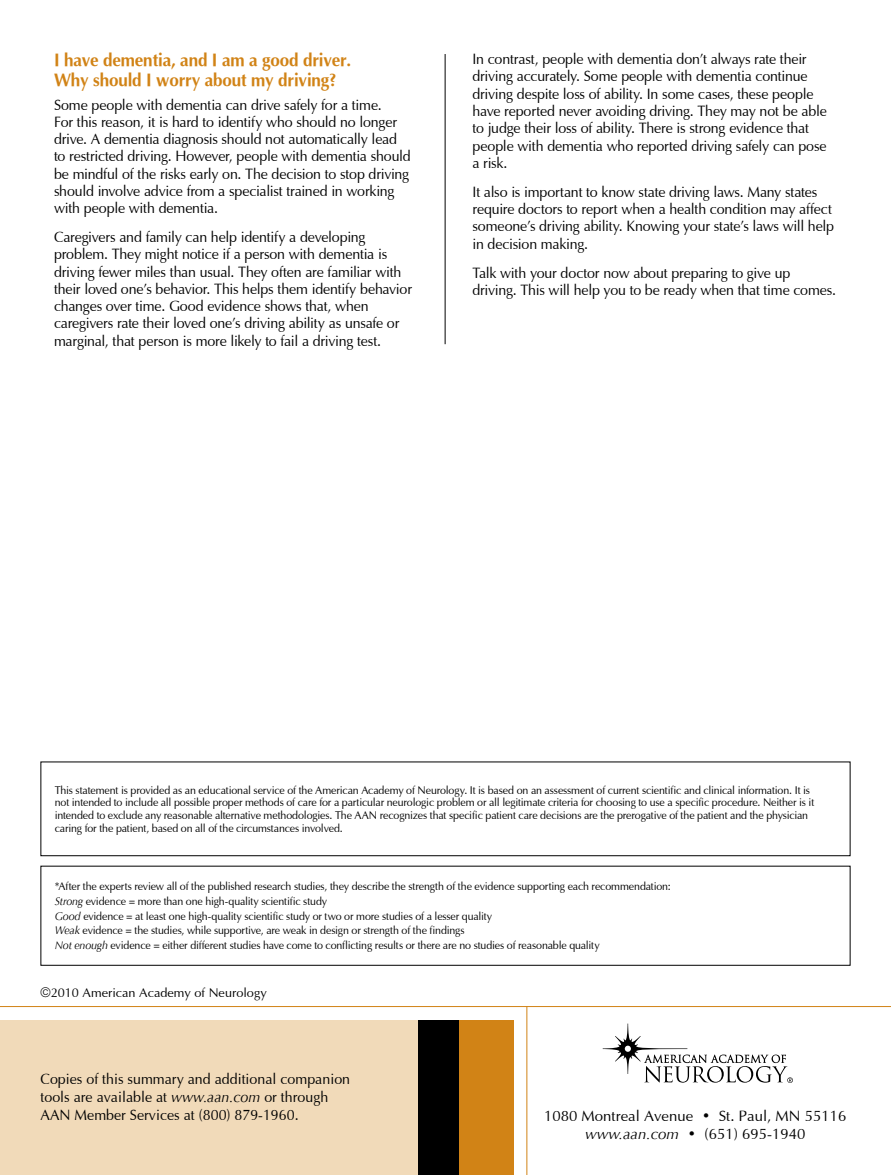
<style>
.page{position:relative;width:891px;height:1175px;background:#fff}
.page>*{position:absolute;margin:0;border:0;box-sizing:border-box;transform-origin:0 0}
.t1{font:700 18px/19.5px "Optimum";letter-spacing:-.01em;color:#d18316;scale:.95 1}
.t2{font:15px/17.2px "Optimum";letter-spacing:-.015em;color:#000;scale:.95 1}
.t3{font:15px/18px "Optimum";letter-spacing:-.015em;color:#000;text-align:center}
.t4{font:12.75px "Optimum";color:#000}
.t5{font:11.25px/14.9px "Optimum";letter-spacing:-.015em;color:#000;scale:.95 1}
.s1{font-family:"Optima";font-style:italic}
.s2{font-family:"Helvetica LT Std";font-weight:300;font-stretch:condensed}
</style>
<div class="page">
<svg style="left:603px;top:1023px;width:190px;height:60px"></svg>
<div style="left:0;top:1019px;width:440px;height:155px;background:#f1dab9"></div>
<div style="left:446px;top:1019px;width:68px;height:155px;background:#d18316"></div>
<div style="left:418px;top:1019px;width:41px;height:155px;background:#000"></div>
<div style="left:40px;top:761px;width:810px;height:95px;border:1px solid #000"></div>
<hr style="left:0;top:1006px;width:891px;height:1px;background:#d18316">
<hr style="left:526px;top:1006px;width:1px;height:168px;background:#d18316">
<hr style="left:445px;top:54px;width:1px;height:290px;background:#000">
<p class="t1" style="left:54px;top:50px;width:315px">I have dementia, and I am a good driver.<br>Why should I worry about my driving?</p>
<p class="t2" style="left:54px;top:96px;width:377px">Some people with dementia can drive safely for a time.<br>For this reason, it is hard to identify who should no longer drive. A dementia diagnosis should not automatically lead to restricted driving. However, people with dementia should be mindful of the risks early on. The decision to stop driving should involve advice from a specialist trained in working with people with dementia.</p>
<p class="t2" style="left:54px;top:229px;width:378px">Caregivers and family can help identify a developing problem. They might notice if a person with dementia is driving fewer miles than usual. They often are familiar with their loved one’s behavior. This helps them identify behavior changes over time. Good evidence shows that, when caregivers rate their loved one’s driving ability as unsafe or marginal, that person is more likely to fail a driving test.</p>
<p class="t2" style="left:472px;top:51px;width:375px">In contrast, people with dementia don’t always rate their driving accurately. Some people with dementia continue driving despite loss of ability. In some cases, these people have reported never avoiding driving. They may not be able to judge their loss of ability. There is strong evidence that people with dementia who reported driving safely can pose a risk.</p>
<p class="t2" style="left:472px;top:183px;width:382px">It also is important to know state driving laws. Many states require doctors to report when a health condition may affect someone’s driving ability. Knowing your state’s laws will help in decision making.</p>
<p class="t2" style="left:472px;top:264px;width:384px">Talk with your doctor now about preparing to give up driving. This will help you to be ready when that time comes.</p>
<p class="t5" style="left:55px;top:783px;width:801px;line-height:12.8px">This statement is provided as an educational service of the American Academy of Neurology. It is based on an assessment of current scientific and clinical information. It is not intended to include all possible proper methods of care for a particular neurologic problem or all legitimate criteria for choosing to use a specific procedure. Neither is it intended to exclude any reasonable alternative methodologies. The AAN recognizes that specific patient care decisions are the prerogative of the patient and the physician caring for the patient, based on all of the circumstances involved.</p>
<p class="t5" style="left:55px;top:878px;width:650px">*After the experts review all of the published research studies, they describe the strength of the evidence supporting each recommendation:<br><span class="s1">Strong</span> evidence = more than one high-quality scientific study<br><span class="s1">Good</span> evidence = at least one high-quality scientific study or two or more studies of a lesser quality<br><span class="s1">Weak</span> evidence = the studies, while supportive, are weak in design or strength of the findings<br><span class="s1">Not enough</span> evidence = either different studies have come to conflicting results or there are no studies of reasonable quality</p>
<p class="t4" style="left:40px;top:985px;width:228px"><span class="s2">©</span>2010 American Academy of Neurology</p>
<p class="t2" style="left:40px;top:1069px;width:327px;line-height:18px">Copies of this summary and additional companion tools are available at <span class="s1">www.aan.com</span> or through<br>AAN Member Services at (800) 879-1960.</p>
<p class="t3" style="left:544px;top:1106px;width:304px">1080 Montreal Avenue • St. Paul, MN 55116 <span class="s1">www.aan.com</span> • (651) 695-1940</p>
</div>
